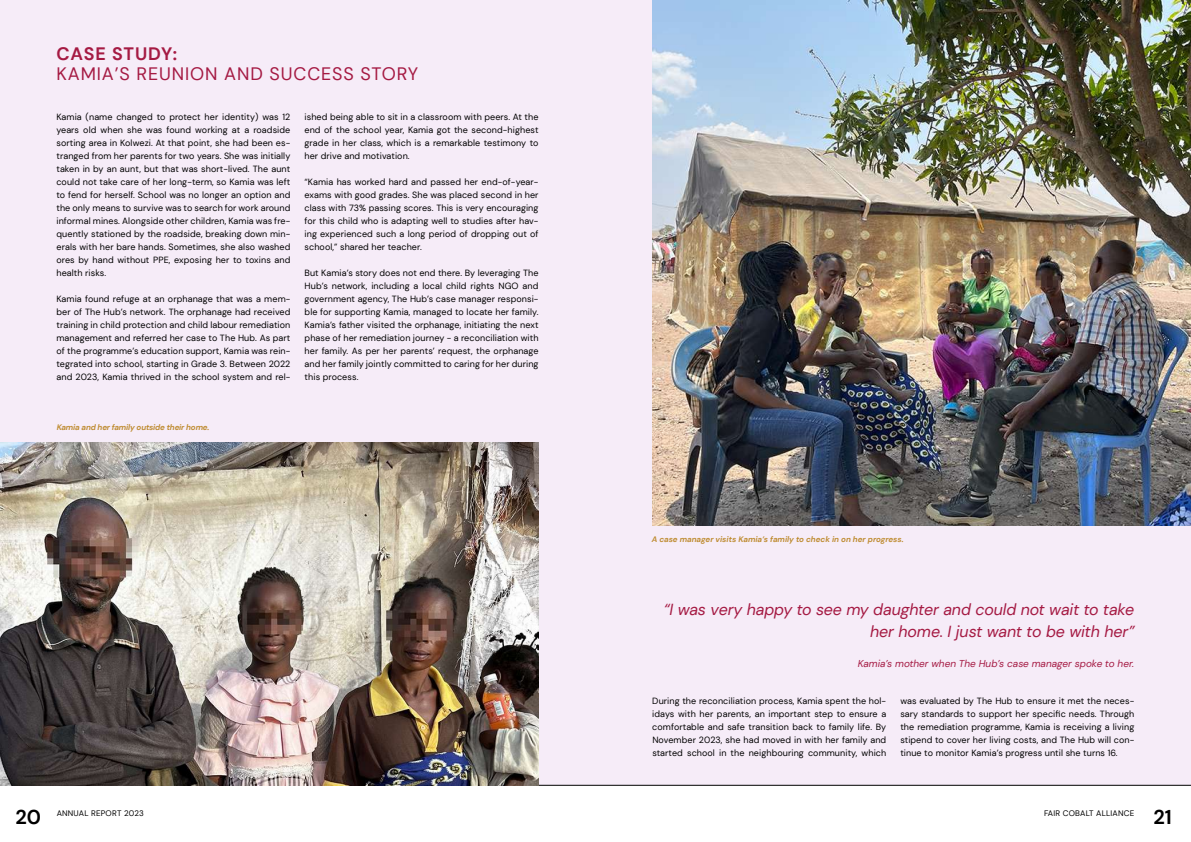
<style>
.page{position:relative;width:1191px;height:842px;background:#fff}
.page>*{position:absolute;margin:0;border:0;box-sizing:border-box;transform-origin:0 0}
.t1{font:700 20px "DM Sans";color:#000}
.t2{font:18px "DM Sans";letter-spacing:.05em;color:#a51a43}
.t3{font:700 18px "DM Sans";letter-spacing:.05em;color:#a51a43}
.t4{font:italic 16px/22px "DM Sans";letter-spacing:-.005em;color:#a51a43;text-align:right}
.t5{font:italic 10px "DM Sans";color:#a51a43}
.t6{font:9px/13px "DM Sans";letter-spacing:.01em;color:#000;text-align:justify}
.t7{font:italic 700 8px "DM Sans";letter-spacing:-.01em;color:#be8b30}
.t8{font:8px "DM Sans";letter-spacing:.025em;color:#000}
</style>
<div class="page">
<div style="left:0;top:0;width:1191px;height:785px;background:#f6ecf8"></div>
<hr style="left:0;top:785px;width:1191px;height:1px;background:#000">
<img style="left:0;top:442px;width:539px;height:343px">
<img style="left:652px;top:0;width:539px;height:526px">
<h2 class="t3" style="left:56px;top:43px;width:122px">CASE STUDY:</h2>
<h2 class="t2" style="left:56px;top:63px;width:363px">KAMIA’S REUNION AND SUCCESS STORY</h2>
<p class="t6" style="left:56px;top:111px;width:235px">Kamia (name changed to protect her identity) was 12 years old when she was found working at a roadside sorting area in Kolwezi. At that point, she had been es&shy;tranged from her parents for two years. She was initially taken in by an aunt, but that was short-lived. The aunt could not take care of her long-term, so Kamia was left to fend for herself. School was no longer an option and the only means to survive was to search for work around informal mines. Alongside other children, Kamia was fre&shy;quently stationed by the roadside, breaking down min&shy;erals with her bare hands. Sometimes, she also washed ores by hand without PPE, exposing her to toxins and health risks.</p>
<p class="t6" style="left:56px;top:293px;width:235px">Kamia found refuge at an orphanage that was a mem&shy;ber of The Hub’s network. The orphanage had received training in child protection and child labour remediation management and referred her case to The Hub. As part of the programme’s education support, Kamia was rein&shy;tegrated into school, starting in Grade 3. Between 2022 and 2023, Kamia thrived in the school system and rel-</p>
<p class="t6" style="left:304px;top:111px;width:235px">ished being able to sit in a classroom with peers. At the end of the school year, Kamia got the second-highest grade in her class, which is a remarkable testimony to her drive and motivation.</p>
<p class="t6" style="left:304px;top:176px;width:235px">“Kamia has worked hard and passed her end-of-year&shy;exams with good grades. She was placed second in her class with 73% passing scores. This is very encouraging for this child who is adapting well to studies after hav&shy;ing experienced such a long period of dropping out of school,” shared her teacher.</p>
<p class="t6" style="left:304px;top:267px;width:235px">But Kamia’s story does not end there. By leveraging The Hub’s network, including a local child rights NGO and government agency, The Hub’s case manager responsi&shy;ble for supporting Kamia, managed to locate her family.<br>Kamia’s father visited the orphanage, initiating the next phase of her remediation journey - a reconciliation with her family. As per her parents’ request, the orphanage and her family jointly committed to caring for her during this process.</p>
<p class="t7" style="left:57px;top:422px;width:154px">Kamia and her family outside their home.</p>
<p class="t7" style="left:651px;top:534px;width:253px">A case manager visits Kamia’s family to check in on her progress.</p>
<h3 class="t4" style="left:663px;top:598px;width:472px">“I was very happy to see my daughter and could not wait to take her home. I just want to be with her”</h3>
<p class="t5" style="left:858px;top:657px;width:278px">Kamia’s mother when The Hub’s case manager spoke to her.</p>
<p class="t6" style="left:652px;top:694px;width:235px">During the reconciliation process, Kamia spent the hol&shy;idays with her parents, an important step to ensure a comfortable and safe transition back to family life. By November 2023, she had moved in with her family and started school in the neighbouring community, which</p>
<p class="t6" style="left:900px;top:694px;width:235px">was evaluated by The Hub to ensure it met the neces&shy;sary standards to support her specific needs. Through the remediation programme, Kamia is receiving a living stipend to cover her living costs, and The Hub will con&shy;tinue to monitor Kamia’s progress until she turns 16.</p>
<h1 class="t1" style="left:16px;top:804px;width:27px">20</h1>
<h1 class="t1" style="left:1153px;top:804px;width:20px">21</h1>
<p class="t8" style="left:57px;top:808px;width:89px">ANNUAL REPORT 2023</p>
<p class="t8" style="left:1044px;top:808px;width:92px">FAIR COBALT ALLIANCE</p>
</div>
